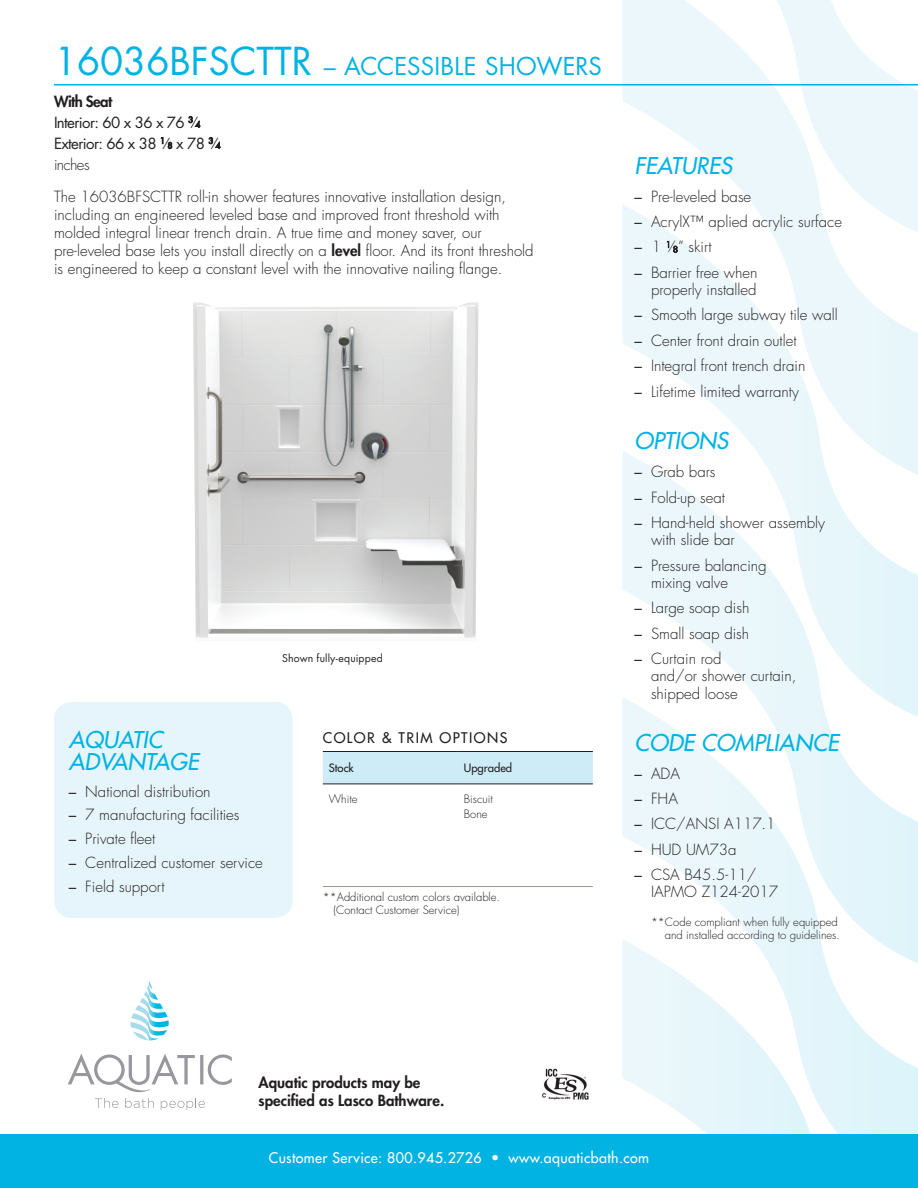
<style>
.page{position:relative;width:918px;height:1188px;background:#fff}
.page>*{position:absolute;margin:0;border:0;box-sizing:border-box;transform-origin:0 0}
.Tub_Name{font:24px "Futura";letter-spacing:.01em;color:#00b3e3}
.FEATURES{font:italic 500 22.5px/22.5px "Futura Std";color:#00b3e3}
.t1{font:300 15px/17.2px "Futura Std";color:#231f20}
.Default{font:300 15px/18px "Futura";color:#221e1f}
.Black_Model_Specs{font:800 15px/18px "Futura";color:#231f20}
.Black_Model_Specs-2{font:15px "Futura";letter-spacing:-.04em;color:#231f20}
.Black_Model_Specs-3{font:800 15px "Futura";letter-spacing:-.04em;color:#231f20}
.Black_Model_Specs-4{font:300 15px "Futura";letter-spacing:-.04em;color:#231f20}
.t2{font:14.25px "Futura";letter-spacing:.025em;color:#fff}
.t3{font:14.25px "Futura";letter-spacing:.1em;color:#231f20}
.table_body{font:300 11.25px/12.8px "Futura";color:#231f20}
.t4{font:11.25px "Futura";color:#231f20}
.Model_Numbers{font:10.5px "Futura Std";letter-spacing:.015em;color:#231f20}
.s1{font-size:37.5px}
.s2{font-size:8.25px}
.s3{font-family:"Futura";font-weight:400}
.s4{font-weight:800}
</style>
<div class="page">
<svg style="left:623px;top:0;width:146px;height:204px"></svg>
<svg style="left:623px;top:204px;width:295px;height:246px"></svg>
<svg style="left:623px;top:450px;width:295px;height:247px"></svg>
<svg style="left:623px;top:697px;width:295px;height:437px"></svg>
<svg style="left:623px;top:939px;width:199px;height:195px"></svg>
<svg style="left:769px;top:0;width:149px;height:233px"></svg>
<div style="left:0;top:1134px;width:918px;height:54px;background:#00b3e3"></div>
<svg style="left:68px;top:1054px;width:164px;height:38px"></svg>
<svg style="left:130px;top:981px;width:39px;height:59px"></svg>
<svg style="left:95px;top:1098px;width:23px;height:10px"></svg>
<svg style="left:125px;top:1098px;width:29px;height:10px"></svg>
<svg style="left:161px;top:1098px;width:44px;height:12px"></svg>
<hr style="left:54px;top:84px;width:864px;height:2px;background:#00b3e3">
<div style="left:54px;top:702px;width:239px;height:216px;background:#e5f5fb;border-radius:18px"></div>
<img style="left:542px;top:1068px;width:47px;height:32px">
<div style="left:323px;top:752px;width:270px;height:32px;background:#cdecf7"></div>
<hr style="left:323px;top:751px;width:135px;height:1px;background:#231f20">
<hr style="left:458px;top:751px;width:135px;height:1px;background:#231f20">
<hr style="left:323px;top:784px;width:135px;height:1px;background:#231f20">
<hr style="left:458px;top:784px;width:135px;height:1px;background:#231f20">
<hr style="left:323px;top:886px;width:135px;height:1px;background:#a19689">
<hr style="left:458px;top:886px;width:135px;height:1px;background:#a19689">
<svg style="left:189px;top:116px;width:11px;height:12px"></svg>
<svg style="left:161px;top:137px;width:11px;height:12px"></svg>
<svg style="left:209px;top:137px;width:11px;height:12px"></svg>
<svg style="left:667px;top:241px;width:10px;height:12px"></svg>
<img style="left:193px;top:302px;width:285px;height:337px">
<p class="Tub_Name" style="left:54px;top:49px;width:549px"><span class="s1">16036BFSCTTR</span> – ACCESSIBLE SHOWERS</p>
<p class="Black_Model_Specs-3" style="left:54px;top:91px;width:60px">With Seat</p>
<p class="Black_Model_Specs-2" style="left:54px;top:112px;width:148px">Interior: 60 x 36 x 76 <sup>3</sup>⁄<span class="s2">4</span></p>
<p class="Black_Model_Specs-2" style="left:54px;top:133px;width:168px">Exterior: 66 x 38 <sup>1</sup>⁄<span class="s2">8</span> x 78 <sup>3</sup>⁄<span class="s2">4</span></p>
<p class="Black_Model_Specs-4" style="left:54px;top:154px;width:37px">inches</p>
<p class="FEATURES" style="left:634px;top:155px;width:99px">FEATURES</p>
<p class="t1" style="left:634px;top:188px;width:118px"><span class="s3">–</span> Pre-leveled base</p>
<p class="t1" style="left:634px;top:213px;width:209px"><span class="s3">–</span> AcrylX™ aplied acrylic surface</p>
<p class="t1" style="left:634px;top:239px;width:79px"><span class="s3">–</span> 1 <sup>1</sup>⁄<span class="s2">8</span>” skirt</p>
<p class="t1" style="left:634px;top:264px;width:125px;text-align:right"><span class="s3">–</span> Barrier free when properly installed</p>
<p class="t1" style="left:634px;top:307px;width:205px"><span class="s3">–</span> Smooth large subway tile wall</p>
<p class="t1" style="left:634px;top:332px;width:163px"><span class="s3">–</span> Center front drain outlet</p>
<p class="t1" style="left:634px;top:357px;width:172px"><span class="s3">–</span> Integral front trench drain</p>
<p class="t1" style="left:634px;top:384px;width:166px"><span class="s3">–</span> Lifetime limited warranty</p>
<p class="FEATURES" style="left:634px;top:430px;width:95px">OPTIONS</p>
<p class="t1" style="left:634px;top:464px;width:83px"><span class="s3">–</span> Grab bars</p>
<p class="t1" style="left:634px;top:489px;width:92px"><span class="s3">–</span> Fold-up seat</p>
<p class="t1" style="left:651px;top:514px;width:176px;text-indent:-16px"><span class="s3">–</span> Hand-held shower assembly with slide bar</p>
<p class="t1" style="left:651px;top:557px;width:117px;text-indent:-16px"><span class="s3">–</span> Pressure balancing mixing valve</p>
<p class="t1" style="left:634px;top:600px;width:116px"><span class="s3">–</span> Large soap dish</p>
<p class="t1" style="left:634px;top:625px;width:116px"><span class="s3">–</span> Small soap dish</p>
<p class="t1" style="left:651px;top:650px;width:147px;text-indent:-16px"><span class="s3">–</span> Curtain rod<br>and/or shower curtain, shipped loose</p>
<p class="FEATURES" style="left:634px;top:732px;width:206px">CODE COMPLIANCE</p>
<p class="t1" style="left:634px;top:765px;width:47px"><span class="s3">–</span> ADA</p>
<p class="t1" style="left:634px;top:790px;width:45px"><span class="s3">–</span> FHA</p>
<p class="t1" style="left:634px;top:816px;width:143px"><span class="s3">–</span> ICC/ANSI A117.1</p>
<p class="t1" style="left:634px;top:841px;width:103px"><span class="s3">–</span> HUD UM73a</p>
<p class="t1" style="left:651px;top:867px;width:129px;text-indent:-16px"><span class="s3">–</span> CSA B45.5-11/<br>IAPMO Z124-2017</p>
<p class="table_body" style="left:651px;top:916px;width:191px;text-align:right">**Code compliant when fully equipped and installed according to guidelines.</p>
<p class="Default" style="left:54px;top:188px;width:481px">The 16036BFSCTTR roll-in shower features innovative installation design, including an engineered leveled base and improved front threshold with molded integral linear trench drain. A true time and money saver, our pre-leveled base lets you install directly on a <span class="s4">level</span> floor. And its front threshold is engineered to keep a constant level with the innovative nailing flange.</p>
<p class="Model_Numbers" style="left:282px;top:651px;width:102px">Shown fully-equipped</p>
<h2 class="FEATURES" style="left:69px;top:728px;width:131px">AQUATIC<br>ADVANTAGE</h2>
<p class="t1" style="left:69px;top:783px;width:143px"><span class="s3">–</span> National distribution</p>
<p class="t1" style="left:69px;top:807px;width:172px"><span class="s3">–</span> 7 manufacturing facilities</p>
<p class="t1" style="left:69px;top:831px;width:88px"><span class="s3">–</span> Private fleet</p>
<p class="t1" style="left:69px;top:855px;width:196px"><span class="s3">–</span> Centralized customer service</p>
<p class="t1" style="left:69px;top:878px;width:97px"><span class="s3">–</span> Field support</p>
<p class="t3" style="left:323px;top:729px;width:186px">COLOR &amp; TRIM OPTIONS</p>
<p class="t4" style="left:329px;top:761px;width:26px">Stock</p>
<p class="t4" style="left:464px;top:761px;width:50px">Upgraded</p>
<p class="table_body" style="left:329px;top:793px;width:30px">White</p>
<p class="table_body" style="left:464px;top:792px;width:30px;line-height:15px">Biscuit<br>Bone</p>
<p class="table_body" style="left:333px;top:891px;width:168px;text-indent:-10px">**Additional custom colors available. (Contact Customer Service)</p>
<p class="Black_Model_Specs" style="left:259px;top:1074px;width:187px">Aquatic products may be specified as Lasco Bathware.</p>
<p class="t2" style="left:269px;top:1148px;width:382px">Customer Service: 800.945.2726 • www.aquaticbath.com</p>
</div>
